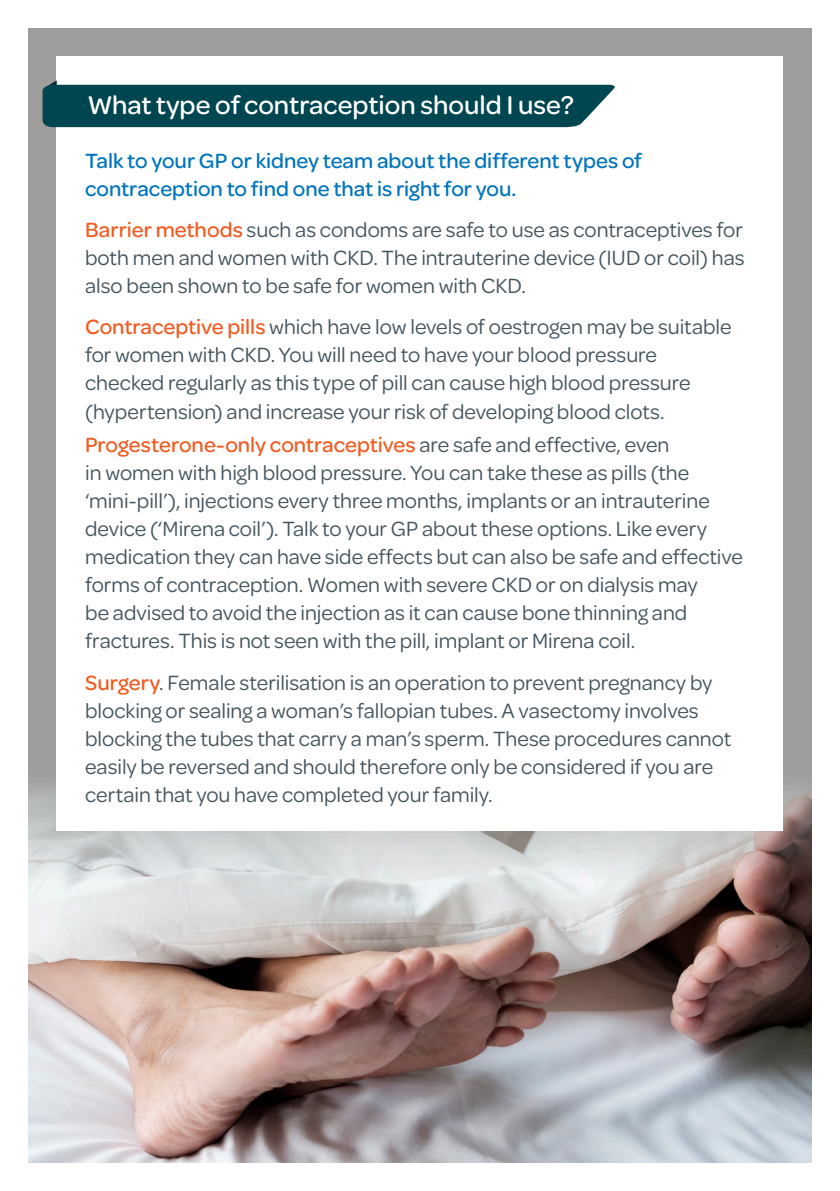
<style>
.page{position:relative;width:840px;height:1191px;background:#fff}
.page>*{position:absolute;margin:0;border:0;box-sizing:border-box;transform-origin:0 0}
.t1{font:500 27.4px "Omnes";color:#fff}
.t2{font:22px/28px "Omnes";color:#45555f}
.t3{font:500 22px/28px "Omnes";color:#0174bc}
.s1{font-weight:500;color:#f25b21}
</style>
<div class="page">
<div style="left:28px;top:28px;width:783px;height:1134px;background:#9d9d9b"></div>
<img style="left:28px;top:675px;width:783px;height:487px">
<div style="left:57px;top:57px;width:725px;height:774px;background:#fff"></div>
<svg style="left:43px;top:80px;width:572px;height:47px;background:#205d66"></svg>
<p class="t1" style="left:87px;top:86px;width:488px">What type of contraception should I use?</p>
<p class="t3" style="left:85px;top:145px;width:558px">Talk to your GP or kidney team about the different types of contraception to find one that is right for you.</p>
<p class="t2" style="left:85px;top:214px;width:660px;text-align:justify"><span class="s1">Barrier methods</span> such as condoms are safe to use as contraceptives for both men and women with CKD. The intrauterine device (IUD or coil) has also been shown to be safe for women with CKD.</p>
<p class="t2" style="left:85px;top:312px;width:647px"><span class="s1">Contraceptive pills</span> which have low levels of oestrogen may be suitable for women with CKD. You will need to have your blood pressure checked regularly as this type of pill can cause high blood pressure (hypertension) and increase your risk of developing blood clots.</p>
<p class="t2" style="left:85px;top:429px;width:659px"><span class="s1">Progesterone-only contraceptives</span> are safe and effective, even<br>in women with high blood pressure. You can take these as pills (the ‘mini-pill’), injections every three months, implants or an intrauterine device (‘Mirena coil’). Talk to your GP about these options. Like every medication they can have side effects but can also be safe and effective forms of contraception. Women with severe CKD or on dialysis may<br>be advised to avoid the injection as it can cause bone thinning and fractures. This is not seen with the pill, implant or Mirena coil.</p>
<p class="t2" style="left:85px;top:667px;width:647px"><span class="s1">Surgery</span>. Female sterilisation is an operation to prevent pregnancy by blocking or sealing a woman’s fallopian tubes. A vasectomy involves blocking the tubes that carry a man’s sperm. These procedures cannot easily be reversed and should therefore only be considered if you are certain that you have completed your family.</p>
</div>
